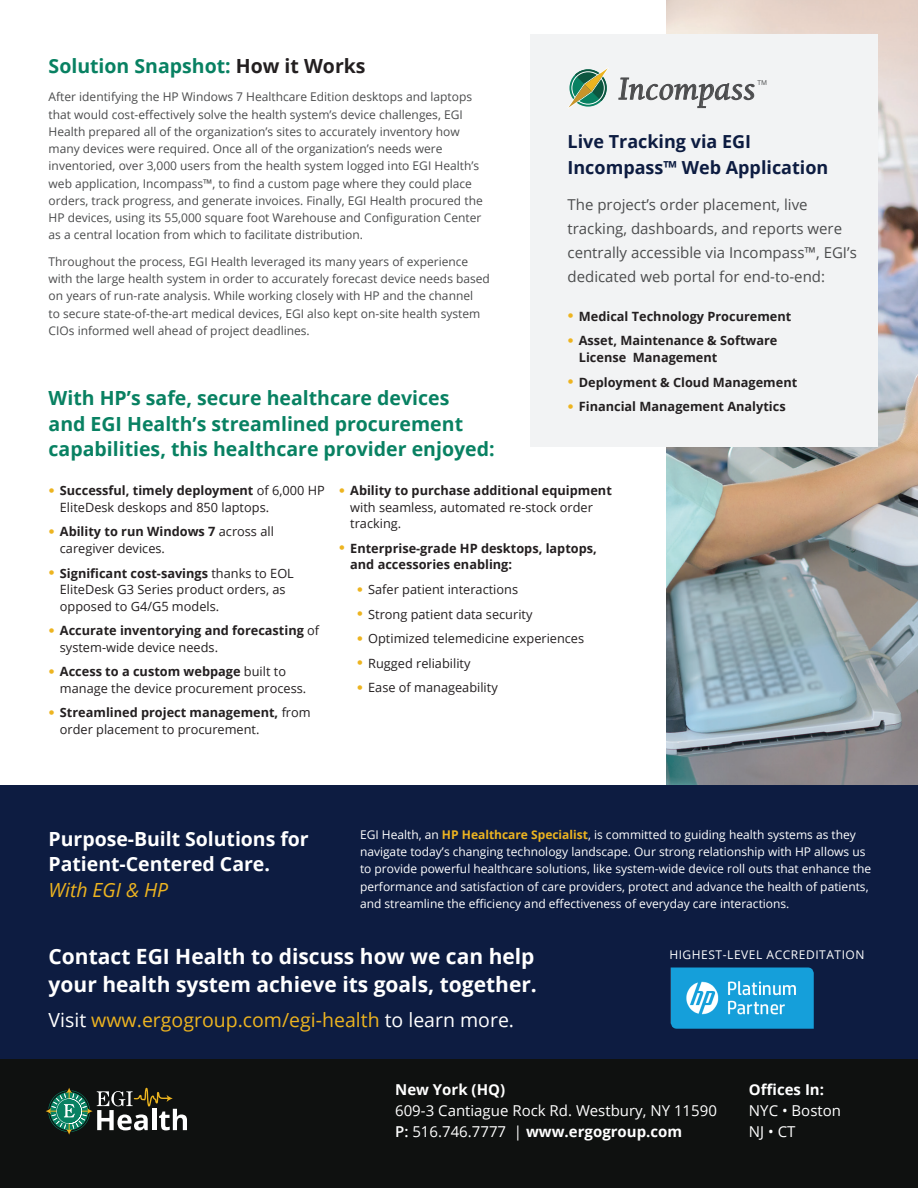
<style>
.page{position:relative;width:918px;height:1188px;background:#fff}
.page>*{position:absolute;margin:0;border:0;box-sizing:border-box;transform-origin:0 0}
.t1{font:33.15px "AC Berkeley Med Ital";color:#4b4c4d}
.t2{font:700 21px/28.5px "Open Sans";color:#fff}
.t3{font:700 19.5px/25.5px "Open Sans";color:#088162}
.t4{font:700 19.5px/25.5px "Open Sans";color:#fff}
.t5{font:19.5px "Open Sans";color:#edb420}
.t6{font:italic 19.5px "Open Sans";color:#edb420}
.t7{font:700 18px/25.5px "Open Sans";color:#0d1c41}
.t8{font:15px/24px "Open Sans";color:#4b4c4d}
.t9{font:15px/21px "Open Sans";color:#fff}
.t10{font:700 15px "Open Sans";color:#fff}
.t11{font:12.75px/16.5px "Open Sans";color:#231f20}
.t12{font:700 12.75px/16.5px "Open Sans";color:#231f20}
.t13{font:12px/17.2px "Open Sans";color:#4b4c4d}
.t14{font:12px/17.2px "Open Sans";color:#fff}
.t15{font:12px "Open Sans";letter-spacing:.045em;color:#fff}
.t16{font:6.6px "Open Sans";color:#4b4c4d}
.s1{color:#231f20}
.s2{font-family:"Arial";font-weight:400;font-size:18px;color:#edb420}
.s3{font-family:"Arial";font-size:18px;color:#edb420}
.s4{font-weight:700}
.s5{font-weight:400}
.s6{font-weight:700;color:#edb420}
.s7{color:#fff}
.s8{font-weight:600}
</style>
<div class="page">
<img style="left:666px;top:0;width:252px;height:785px">
<div style="left:0;top:785px;width:918px;height:403px;background:#0d1c41"></div>
<div style="left:0;top:1059px;width:918px;height:129px;background:#0f1110"></div>
<div style="left:531px;top:34px;width:347px;height:412px;background:#f2f3f4"></div>
<svg style="left:46px;top:1088px;width:141px;height:47px"></svg>
<img style="left:671px;top:968px;width:143px;height:61px">
<svg style="left:618px;top:78px;width:136px;height:31px"></svg>
<svg style="left:568px;top:68px;width:40px;height:40px"></svg>
<h3 class="t3" style="left:49px;top:53px;width:319px">Solution Snapshot: <span class="s1">How it Works</span></h3>
<p class="t13" style="left:49px;top:88px;width:436px">After identifying the HP Windows 7 Healthcare Edition desktops and laptops that would cost-effectively solve the health system’s device challenges, EGI Health prepared all of the organization’s sites to accurately inventory how many devices were required. Once all of the organization’s needs were inventoried, over 3,000 users from the health system logged into EGI Health’s web application, Incompass™, to find a custom page where they could place orders, track progress, and generate invoices. Finally, EGI Health procured the HP devices, using its 55,000 square foot Warehouse and Configuration Center as a central location from which to facilitate distribution.</p>
<p class="t13" style="left:49px;top:253px;width:443px">Throughout the process, EGI Health leveraged its many years of experience with the large health system in order to accurately forecast device needs based on years of run-rate analysis. While working closely with HP and the channel<br>to secure state-of-the-art medical devices, EGI also kept on-site health system CIOs informed well ahead of project deadlines.</p>
<h3 class="t3" style="left:49px;top:385px;width:448px">With HP’s safe, secure healthcare devices<br>and EGI Health’s streamlined procurement capabilities, this healthcare provider enjoyed:</h3>
<h1 class="t1" style="left:618px;top:71px;width:139px">Incompass</h1>
<p class="t16" style="left:757px;top:78px;width:11px">TM</p>
<h3 class="t7" style="left:568px;top:129px;width:262px">Live Tracking via EGI<br>Incompass™ Web Application</h3>
<p class="t8" style="left:568px;top:192px;width:291px">The project’s order placement, live tracking, dashboards, and reports were centrally accessible via Incompass™, EGI’s dedicated web portal for end-to-end:</p>
<p class="t12" style="left:568px;top:308px;width:225px"><span class="s2">•</span> Medical Technology Procurement</p>
<p class="t12" style="left:579px;top:332px;width:200px;text-indent:-11px"><span class="s2">•</span> Asset, Maintenance &amp; Software<br>License Management</p>
<p class="t12" style="left:568px;top:373px;width:231px"><span class="s2">•</span> Deployment &amp; Cloud Management</p>
<p class="t12" style="left:568px;top:398px;width:220px"><span class="s2">•</span> Financial Management Analytics</p>
<p class="t11" style="left:60px;top:482px;width:266px;text-indent:-11px"><span class="s3">•</span> <span class="s4">Successful, timely deployment</span> of 6,000 HP<br>EliteDesk deskops and 850 laptops.</p>
<p class="t11" style="left:60px;top:523px;width:216px;text-indent:-11px"><span class="s3">•</span> <span class="s4">Ability to run Windows 7</span> across all caregiver devices.</p>
<p class="t11" style="left:60px;top:564px;width:236px;text-indent:-11px"><span class="s3">•</span> <span class="s4">Significant cost-savings</span> thanks to EOL<br>EliteDesk G3 Series product orders, as opposed to G4/G5 models.</p>
<p class="t12" style="left:60px;top:622px;width:261px;text-indent:-11px"><span class="s2">•</span> Accurate inventorying and forecasting <span class="s5">of system-wide device needs.</span></p>
<p class="t11" style="left:60px;top:663px;width:248px;text-indent:-11px"><span class="s3">•</span> <span class="s4">Access to a custom webpage</span> built to manage the device procurement process.</p>
<p class="t11" style="left:60px;top:704px;width:252px;text-indent:-11px"><span class="s3">•</span> <span class="s4">Streamlined project management,</span> from order placement to procurement.</p>
<p class="t11" style="left:350px;top:482px;width:263px;text-indent:-11px"><span class="s3">•</span> <span class="s4">Ability to purchase additional equipment </span>with seamless, automated re-stock order tracking.</p>
<p class="t12" style="left:350px;top:540px;width:248px;text-indent:-11px"><span class="s2">•</span> Enterprise-grade HP desktops, laptops, and accessories enabling:</p>
<p class="t11" style="left:357px;top:581px;width:163px"><span class="s3">•</span> Safer patient interactions</p>
<p class="t11" style="left:357px;top:605px;width:177px"><span class="s3">•</span> Strong patient data security</p>
<p class="t11" style="left:357px;top:630px;width:229px"><span class="s3">•</span> Optimized telemedicine experiences</p>
<p class="t11" style="left:357px;top:655px;width:115px"><span class="s3">•</span> Rugged reliability</p>
<p class="t11" style="left:357px;top:679px;width:142px"><span class="s3">•</span> Ease of manageability</p>
<p class="t14" style="left:360px;top:826px;width:513px">EGI Health, an <span class="s6">HP Healthcare Specialist</span>, is committed to guiding health systems as they navigate today’s changing technology landscape. Our strong relationship with HP allows us to provide powerful healthcare solutions, like system-wide device roll outs that enhance the performance and satisfaction of care providers, protect and advance the health of patients, and streamline the efficiency and effectiveness of everyday care interactions.</p>
<p class="t15" style="left:669px;top:946px;width:197px">HIGHEST-LEVEL ACCREDITATION</p>
<h3 class="t4" style="left:49px;top:826px;width:262px">Purpose-Built Solutions for<br>Patient-Centered Care.</h3>
<h3 class="t6" style="left:49px;top:876px;width:121px">With EGI &amp; HP</h3>
<h2 class="t2" style="left:49px;top:941px;width:490px">Contact EGI Health to discuss how we can help your health system achieve its goals, together.</h2>
<h3 class="t5" style="left:49px;top:1006px;width:467px"><span class="s7">Visit</span> www.ergogroup.com/egi-health <span class="s7">to learn more.</span></h3>
<p class="t10" style="left:395px;top:1079px;width:112px">New York (HQ)</p>
<p class="t9" style="left:395px;top:1100px;width:323px">609-3 Cantiague Rock Rd. Westbury, NY 11590<br><span class="s8">P:</span> 516.746.7777 | <span class="s4">www.ergogroup.com</span></p>
<p class="t10" style="left:749px;top:1079px;width:77px">Offices In:</p>
<p class="t9" style="left:749px;top:1100px;width:94px">NYC • Boston<br>NJ • CT</p>
</div>
